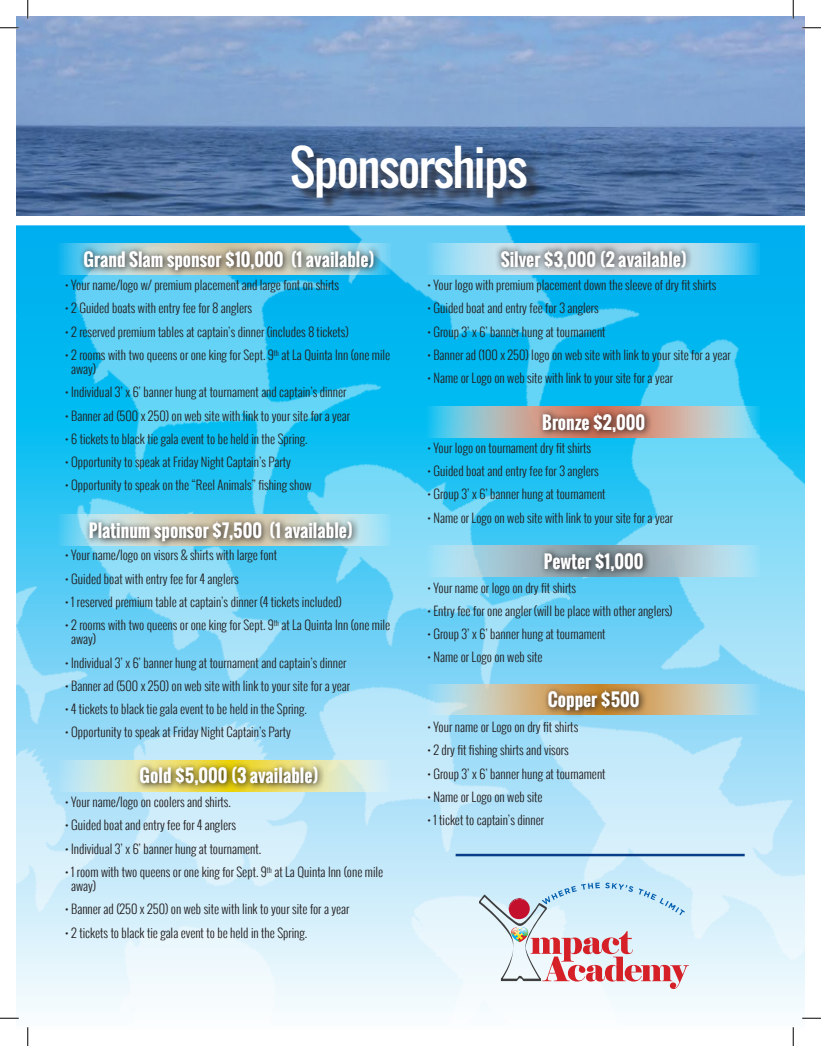
<style>
.page{position:relative;width:821px;height:1046px;background:#fff}
.page>*{position:absolute;margin:0;border:0;box-sizing:border-box;transform-origin:0 0}
.t1{font:47.5px "Oswald";letter-spacing:-.03em;color:#fff}
.t2{font:700 17.5px "Oswald";color:#fff}
.t3{font:300 12.5px/14.2px "Oswald";color:#231f20}
</style>
<div class="page">
<img style="left:16px;top:225px;width:788px;height:785px">
<img style="left:16px;top:225px;width:317px;height:433px">
<svg style="left:479px;top:882px;width:210px;height:107px;background:#d6d0d9"></svg>
<img style="left:16px;top:17px;width:788px;height:198px">
<div style="left:294px;top:147px;width:248px;height:65px;background:#231f20;opacity:.75"></div>
<svg style="left:56px;top:243px;width:334px;height:31px"></svg>
<svg style="left:424px;top:243px;width:335px;height:31px;background:#8bd6f2"></svg>
<svg style="left:424px;top:406px;width:335px;height:31px;background:#9fbcc1"></svg>
<svg style="left:424px;top:545px;width:335px;height:31px;background:#a7ccda"></svg>
<svg style="left:424px;top:684px;width:335px;height:30px;background:#c4c8b5"></svg>
<svg style="left:56px;top:515px;width:334px;height:30px;background:#8fd9ed"></svg>
<svg style="left:56px;top:760px;width:334px;height:31px;background:#d3e8d7"></svg>
<img style="left:79px;top:244px;width:302px;height:34px">
<svg style="left:494px;top:243px;width:198px;height:32px;background:#a1abb0"></svg>
<svg style="left:537px;top:408px;width:115px;height:31px;background:#9e6a5b"></svg>
<svg style="left:539px;top:547px;width:111px;height:31px;background:#6f7f87"></svg>
<svg style="left:543px;top:686px;width:104px;height:32px;background:#9c7d4c"></svg>
<svg style="left:84px;top:516px;width:276px;height:34px;background:#9baba6"></svg>
<svg style="left:135px;top:761px;width:190px;height:32px;background:#b9ae55"></svg>
<hr style="left:455px;top:853px;width:289px;height:3px;background:#083e89">
<svg style="left:0;top:27px;width:19px;height:2px"></svg>
<svg style="left:802px;top:27px;width:19px;height:2px"></svg>
<svg style="left:0;top:1017px;width:19px;height:2px"></svg>
<svg style="left:802px;top:1017px;width:19px;height:2px"></svg>
<svg style="left:27px;top:0;width:2px;height:19px"></svg>
<svg style="left:27px;top:1027px;width:2px;height:19px"></svg>
<svg style="left:792px;top:0;width:2px;height:19px"></svg>
<svg style="left:792px;top:1027px;width:2px;height:19px"></svg>
<p class="t1" style="left:290px;top:131px;width:239px">Sponsorships</p>
<p class="t2" style="left:84px;top:246px;width:292px">Grand Slam sponsor $10,000 (1 available)</p>
<p class="t2" style="left:500px;top:246px;width:188px">Silver $3,000 (2 available)</p>
<p class="t3" style="left:65px;top:278px;width:275px">• Your name/logo w/ premium placement and large font on shirts</p>
<p class="t3" style="left:65px;top:301px;width:188px">• 2 Guided boats with entry fee for 8 anglers</p>
<p class="t3" style="left:65px;top:324px;width:285px">• 2 reserved premium tables at captain’s dinner (includes 8 tickets)</p>
<p class="t3" style="left:71px;top:347px;width:320px;text-indent:-6px">• 2 rooms with two queens or one king for Sept. 9<sup>th</sup> at La Quinta Inn (one mile away)</p>
<p class="t3" style="left:65px;top:385px;width:283px">• Individual 3’ x 6’ banner hung at tournament and captain’s dinner</p>
<p class="t3" style="left:65px;top:408px;width:286px">• Banner ad (500 x 250) on web site with link to your site for a year</p>
<p class="t3" style="left:65px;top:431px;width:244px">• 6 tickets to black tie gala event to be held in the Spring.</p>
<p class="t3" style="left:65px;top:455px;width:227px">• Opportunity to speak at Friday Night Captain’s Party</p>
<p class="t3" style="left:65px;top:478px;width:248px">• Opportunity to speak on the “Reel Animals” fishing show</p>
<p class="t2" style="left:89px;top:518px;width:265px">Platinum sponsor $7,500 (1 available)</p>
<p class="t3" style="left:65px;top:548px;width:213px">• Your name/logo on visors &amp; shirts with large font</p>
<p class="t3" style="left:65px;top:571px;width:175px">• Guided boat with entry fee for 4 anglers</p>
<p class="t3" style="left:65px;top:594px;width:278px">• 1 reserved premium table at captain’s dinner (4 tickets included)</p>
<p class="t3" style="left:71px;top:617px;width:320px;text-indent:-6px">• 2 rooms with two queens or one king for Sept. 9<sup>th</sup> at La Quinta Inn (one mile away)</p>
<p class="t3" style="left:65px;top:655px;width:283px">• Individual 3’ x 6’ banner hung at tournament and captain’s dinner</p>
<p class="t3" style="left:65px;top:678px;width:286px">• Banner ad (500 x 250) on web site with link to your site for a year</p>
<p class="t3" style="left:65px;top:701px;width:243px">• 4 tickets to black tie gala event to be held in the Spring.</p>
<p class="t3" style="left:65px;top:725px;width:227px">• Opportunity to speak at Friday Night Captain’s Party</p>
<p class="t2" style="left:140px;top:762px;width:180px">Gold $5,000 (3 available)</p>
<p class="t3" style="left:65px;top:794px;width:167px">• Your name/logo on coolers and shirts.</p>
<p class="t3" style="left:65px;top:818px;width:172px">• Guided boat and entry fee for 4 anglers</p>
<p class="t3" style="left:65px;top:841px;width:197px">• Individual 3’ x 6’ banner hung at tournament.</p>
<p class="t3" style="left:71px;top:864px;width:313px;text-indent:-6px">• 1 room with two queens or one king for Sept. 9<sup>th</sup> at La Quinta Inn (one mile away)</p>
<p class="t3" style="left:65px;top:902px;width:285px">• Banner ad (250 x 250) on web site with link to your site for a year</p>
<p class="t3" style="left:65px;top:925px;width:243px">• 2 tickets to black tie gala event to be held in the Spring.</p>
<p class="t3" style="left:427px;top:278px;width:290px">• Your logo with premium placement down the sleeve of dry fit shirts</p>
<p class="t3" style="left:427px;top:301px;width:173px">• Guided boat and entry fee for 3 anglers</p>
<p class="t3" style="left:427px;top:324px;width:180px">• Group 3’ x 6’ banner hung at tournament</p>
<p class="t3" style="left:427px;top:347px;width:304px">• Banner ad (100 x 250) logo on web site with link to your site for a year</p>
<p class="t3" style="left:427px;top:371px;width:247px">• Name or Logo on web site with link to your site for a year</p>
<p class="t2" style="left:542px;top:409px;width:104px">Bronze $2,000</p>
<p class="t3" style="left:427px;top:440px;width:165px">• Your logo on tournament dry fit shirts</p>
<p class="t3" style="left:427px;top:464px;width:173px">• Guided boat and entry fee for 3 anglers</p>
<p class="t3" style="left:427px;top:487px;width:180px">• Group 3’ x 6’ banner hung at tournament</p>
<p class="t3" style="left:427px;top:510px;width:247px">• Name or Logo on web site with link to your site for a year</p>
<p class="t2" style="left:544px;top:548px;width:101px">Pewter $1,000</p>
<p class="t3" style="left:427px;top:580px;width:150px">• Your name or logo on dry fit shirts</p>
<p class="t3" style="left:427px;top:603px;width:246px">• Entry fee for one angler (will be place with other anglers)</p>
<p class="t3" style="left:427px;top:626px;width:180px">• Group 3’ x 6’ banner hung at tournament</p>
<p class="t3" style="left:427px;top:650px;width:116px">• Name or Logo on web site</p>
<p class="t2" style="left:548px;top:686px;width:93px">Copper $500</p>
<p class="t3" style="left:427px;top:719px;width:152px">• Your name or Logo on dry fit shirts</p>
<p class="t3" style="left:427px;top:743px;width:143px">• 2 dry fit fishing shirts and visors</p>
<p class="t3" style="left:427px;top:766px;width:180px">• Group 3’ x 6’ banner hung at tournament</p>
<p class="t3" style="left:427px;top:789px;width:116px">• Name or Logo on web site</p>
<p class="t3" style="left:427px;top:812px;width:118px">• 1 ticket to captain’s dinner</p>
</div>
